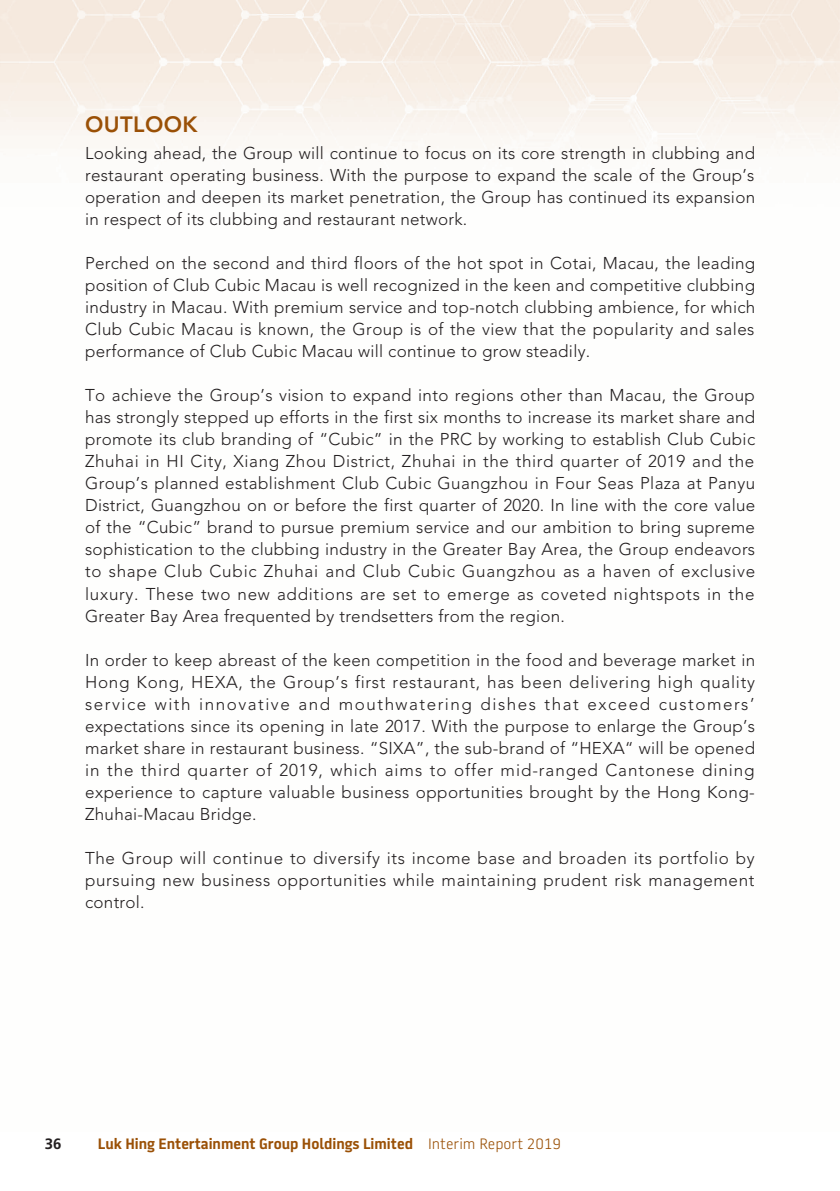
<style>
.page{position:relative;width:840px;height:1191px;background:#fff}
.page>*{position:absolute;margin:0;border:0;box-sizing:border-box;transform-origin:0 0}
.t1{font:800 22px "Avenir LT Std";letter-spacing:.02em;color:#9a5006}
.t2{font:300 17px/22px "Avenir LT Std";letter-spacing:.015em;color:#231f20;text-align:justify}
.t3{font:700 15px "Battersea";color:#9a5006}
.t4{font:700 15px "Frutiger LT Std";color:#231f20}
.s1{font-weight:300}
</style>
<div class="page">
<img style="left:0;top:0;width:839px;height:152px">
<p class="t1" style="left:85px;top:111px;width:114px">OUTLOOK</p>
<p class="t2" style="left:85px;top:143px;width:671px">Looking ahead, the Group will continue to focus on its core strength in clubbing and restaurant operating business. With the purpose to expand the scale of the Group’s operation and deepen its market penetration, the Group has continued its expansion in respect of its clubbing and restaurant network.</p>
<p class="t2" style="left:85px;top:253px;width:671px">Perched on the second and third floors of the hot spot in Cotai, Macau, the leading position of Club Cubic Macau is well recognized in the keen and competitive clubbing industry in Macau. With premium service and top-notch clubbing ambience, for which Club Cubic Macau is known, the Group is of the view that the popularity and sales performance of Club Cubic Macau will continue to grow steadily.</p>
<p class="t2" style="left:85px;top:384px;width:671px">To achieve the Group’s vision to expand into regions other than Macau, the Group has strongly stepped up efforts in the first six months to increase its market share and promote its club branding of “Cubic” in the PRC by working to establish Club Cubic Zhuhai in HI City, Xiang Zhou District, Zhuhai in the third quarter of 2019 and the Group’s planned establishment Club Cubic Guangzhou in Four Seas Plaza at Panyu District, Guangzhou on or before the first quarter of 2020. In line with the core value of the “Cubic” brand to pursue premium service and our ambition to bring supreme sophistication to the clubbing industry in the Greater Bay Area, the Group endeavors to shape Club Cubic Zhuhai and Club Cubic Guangzhou as a haven of exclusive luxury. These two new additions are set to emerge as coveted nightspots in the Greater Bay Area frequented by trendsetters from the region.</p>
<p class="t2" style="left:85px;top:648px;width:671px">In order to keep abreast of the keen competition in the food and beverage market in Hong Kong, HEXA, the Group’s first restaurant, has been delivering high quality service with innovative and mouthwatering dishes that exceed customers’ expectations since its opening in late 2017. With the purpose to enlarge the Group’s market share in restaurant business. “SIXA”, the sub-brand of “HEXA“ will be opened in the third quarter of 2019, which aims to offer mid-ranged Cantonese dining experience to capture valuable business opportunities brought by the Hong Kong-Zhuhai-Macau Bridge.</p>
<p class="t2" style="left:85px;top:846px;width:670px">The Group will continue to diversify its income base and broaden its portfolio by pursuing new business opportunities while maintaining prudent risk management control.</p>
<p class="t4" style="left:45px;top:1135px;width:18px">36</p>
<p class="t3" style="left:98px;top:1134px;width:464px">Luk Hing Entertainment Group Holdings Limited <span class="s1">Interim Report 2019</span></p>
</div>
